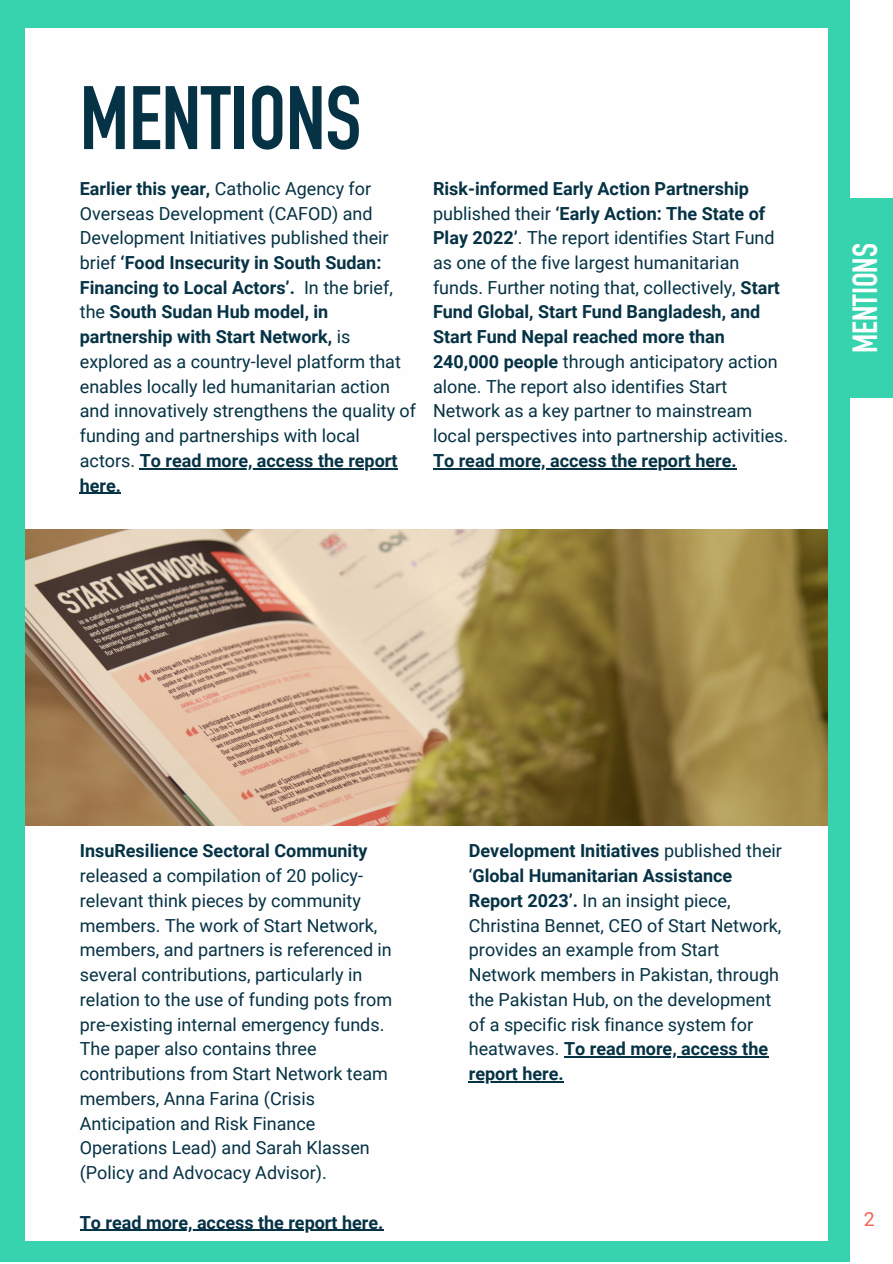
<style>
.page{position:relative;width:893px;height:1264px;background:#fff}
.page>*{position:absolute;margin:0;border:0;box-sizing:border-box;transform-origin:0 0}
.t1{font:700 88.35px "DIN Condensed";color:#053244}
.t2{font:700 34.5px "DIN Condensed";color:#fff}
.t3{font:19.5px "Roboto";color:#f76357}
.t4{font:18px/24.8px "Roboto";color:#053244}
.t5{font:700 18px "Roboto";color:#053244}
.s1{font-weight:700}
</style>
<div class="page">
<div style="left:0;top:199px;width:892px;height:199px;background:#36d3ae"></div>
<div style="left:0;top:0;width:850px;height:1262px;background:#36d3ae"></div>
<div style="left:25px;top:28px;width:802px;height:1212px;background:#fefefe"></div>
<img style="left:26px;top:530px;width:801px;height:295px">
<hr style="left:433px;top:468px;width:262px;height:1px;background:#053244">
<hr style="left:695px;top:468px;width:41px;height:1px;background:#053244">
<hr style="left:140px;top:468px;width:258px;height:1px;background:#053244">
<hr style="left:80px;top:493px;width:41px;height:1px;background:#053244">
<hr style="left:80px;top:1229px;width:303px;height:1px;background:#053244">
<hr style="left:564px;top:1056px;width:204px;height:1px;background:#053244">
<hr style="left:469px;top:1081px;width:95px;height:1px;background:#053244">
<p class="t1" style="left:80px;top:86px;width:283px">MENTIONS</p>
<p class="t4" style="left:80px;top:176px;width:338px"><span class="s1">Earlier this year,</span> Catholic Agency for Overseas Development (CAFOD) and Development Initiatives published their brief <span class="s1">‘Food Insecurity in South Sudan:<br>Financing to Local Actors’.</span> In the brief, the <span class="s1">South Sudan Hub model, in partnership with Start Network,</span> is explored as a country-level platform that enables locally led humanitarian action and innovatively strengthens the quality of funding and partnerships with local actors. <span class="s1">To read more, access the report here.</span></p>
<p class="t4" style="left:433px;top:176px;width:356px"><span class="s1">Risk-informed Early Action Partnership </span>published their <span class="s1">‘Early Action: The State of Play 2022’</span>. The report identifies Start Fund as one of the five largest humanitarian funds. Further noting that, collectively, <span class="s1">Start Fund Global, Start Fund Bangladesh, and Start Fund Nepal reached more than 240,000 people</span> through anticipatory action alone. The report also identifies Start Network as a key partner to mainstream local perspectives into partnership activities.<br><span class="s1">To read more, access the report here.</span></p>
<p class="t2" style="left:852px;top:353px;width:111px;rotate:-90deg">MENTIONS</p>
<p class="t4" style="left:80px;top:839px;width:314px"><span class="s1">InsuResilience Sectoral Community </span>released a compilation of 20 policy&shy;relevant think pieces by community members. The work of Start Network, members, and partners is referenced in several contributions, particularly in relation to the use of funding pots from pre-existing internal emergency funds.<br>The paper also contains three contributions from Start Network team members, Anna Farina (Crisis Anticipation and Risk Finance Operations Lead) and Sarah Klassen (Policy and Advocacy Advisor).</p>
<p class="t5" style="left:80px;top:1211px;width:305px">To read more, access the report here.</p>
<p class="t4" style="left:469px;top:839px;width:314px"><span class="s1">Development Initiatives</span> published their ‘<span class="s1">Global Humanitarian Assistance Report 2023’.</span> In an insight piece, Christina Bennet, CEO of Start Network, provides an example from Start Network members in Pakistan, through the Pakistan Hub, on the development of a specific risk finance system for heatwaves. <span class="s1">To read more, access the report here.</span></p>
<p class="t3" style="left:863px;top:1207px;width:12px">2</p>
</div>
